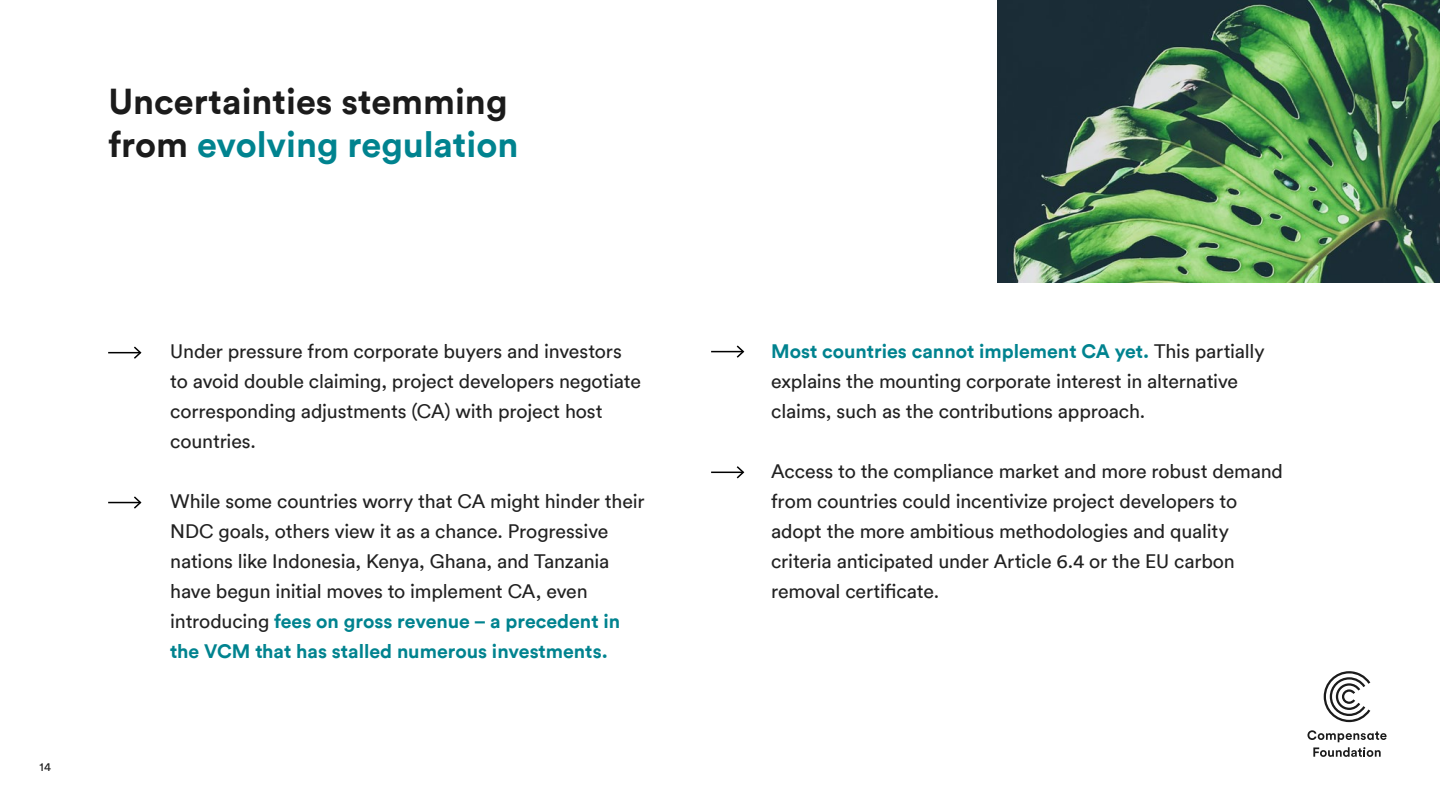
<style>
.page{position:relative;width:1440px;height:810px;background:#fff}
.page>*{position:absolute;margin:0;border:0;box-sizing:border-box;transform-origin:0 0}
.t1{font:700 36px/43.2px "Circular";color:#1b1b1b}
.t2{font:19.5px/30px "Circular";letter-spacing:-.01em;color:#212121}
.t3{font:12px "Circular";color:#1b1b1b}
.s1{color:#00838f}
.s2{font-weight:700;color:#00838f}
</style>
<div class="page">
<img style="left:997px;top:0;width:443px;height:282px">
<hr style="left:108px;top:352px;width:32px;height:1px;background:#000">
<svg style="left:132px;top:346px;width:10px;height:13px"></svg>
<hr style="left:711px;top:351px;width:32px;height:1px;background:#000">
<svg style="left:735px;top:345px;width:10px;height:13px"></svg>
<hr style="left:108px;top:502px;width:32px;height:1px;background:#000">
<svg style="left:132px;top:496px;width:10px;height:13px"></svg>
<hr style="left:711px;top:472px;width:32px;height:1px;background:#000">
<svg style="left:735px;top:466px;width:10px;height:13px"></svg>
<svg style="left:1324px;top:671px;width:46px;height:51px"></svg>
<svg style="left:1307px;top:730px;width:80px;height:27px"></svg>
<h1 class="t1" style="left:108px;top:78px;width:412px">Uncertainties stemming from <span class="s1">evolving regulation</span></h1>
<p class="t3" style="left:39px;top:758px;width:13px">14</p>
<p class="t2" style="left:170px;top:336px;width:472px">Under pressure from corporate buyers and investors to avoid double claiming, project developers negotiate corresponding adjustments (CA) with project host countries.</p>
<p class="t2" style="left:170px;top:485px;width:476px">While some countries worry that CA might hinder their NDC goals, others view it as a chance. Progressive nations like Indonesia, Kenya, Ghana, and Tanzania have begun initial moves to implement CA, even introducing <span class="s2">fees on gross revenue – a precedent in the VCM that has stalled numerous investments.</span></p>
<p class="t2" style="left:771px;top:335px;width:495px"><span class="s2">Most countries cannot implement CA yet.</span> This partially explains the mounting corporate interest in alternative claims, such as the contributions approach.</p>
<p class="t2" style="left:771px;top:455px;width:513px">Access to the compliance market and more robust demand from countries could incentivize project developers to adopt the more ambitious methodologies and quality criteria anticipated under Article 6.4 or the EU carbon removal certificate.</p>
</div>
